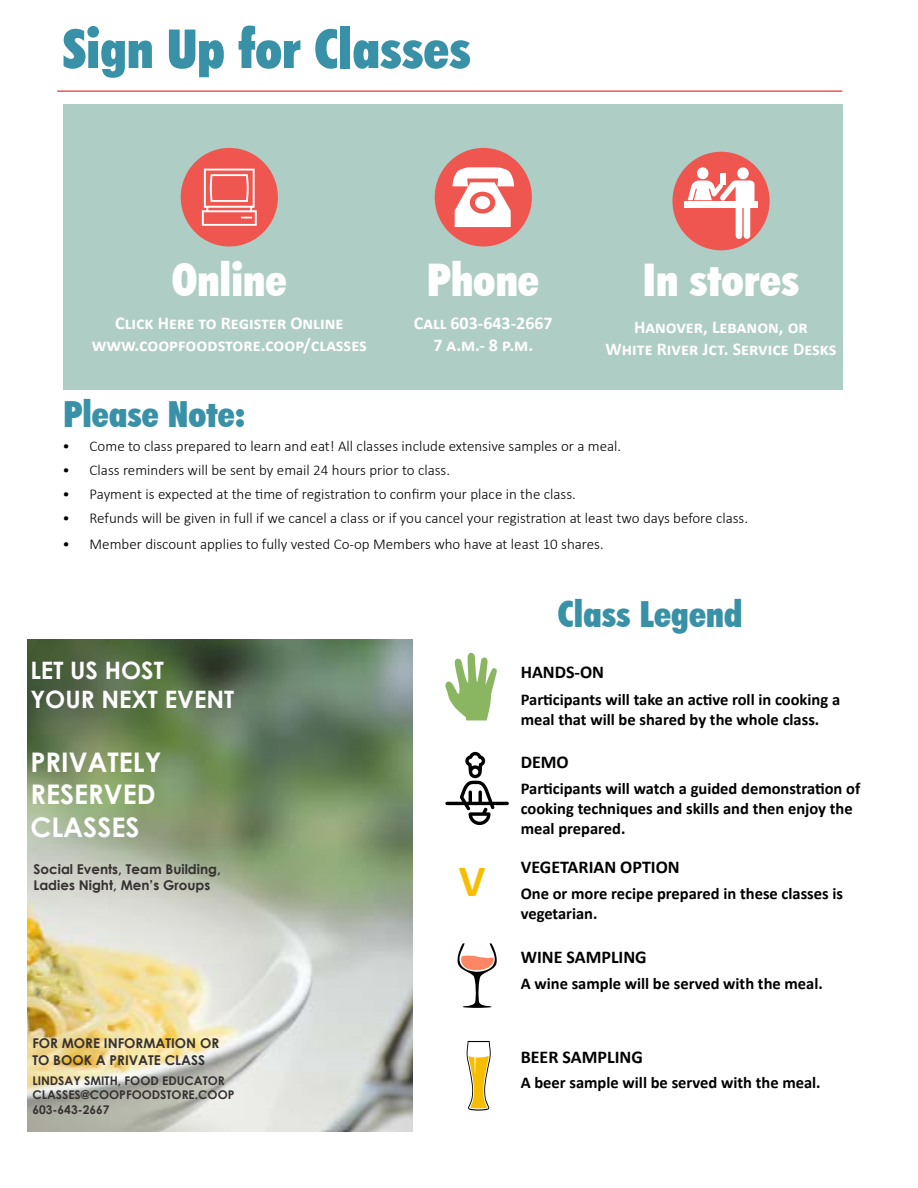
<style>
.page{position:relative;width:918px;height:1188px;background:#fff}
.page>*{position:absolute;margin:0;border:0;box-sizing:border-box;transform-origin:0 0}
.t1{font:900 condensed 54px "Futura BT";color:#3891a6}
.t2{font:900 condensed 45px "Futura BT";color:#fff}
.t3{font:700 45px "Calibri";color:#f7be00}
.t4{font:900 condensed 36px "Futura BT";color:#3891a6}
.t5{font:700 27px/32.4px "Century Gothic";color:#fff}
.t6{font:700 24px/28.8px "Century Gothic";color:#fff}
.t7{font:700 18px/21.6px "Calibri";color:#fff;text-align:center}
.t8{font:700 18px "Calibri";color:#000}
.t9{font:700 16.5px/19.8px "Calibri";color:#000}
.t10{font:300 15px "Calibri";color:#000}
.t11{font:700 13.5px/16.2px "Century Gothic";color:#363131}
.t12{font:700 12px/14.4px "Century Gothic";color:#363131}
</style>
<div class="page">
<img style="left:27px;top:640px;width:386px;height:491px">
<div style="left:63px;top:104px;width:779px;height:286px;background:#aecdc5"></div>
<hr style="left:57px;top:90px;width:785px;height:2px;background:#f05650">
<div style="left:181px;top:148px;width:97px;height:99px;background:#f05650;border-radius:50%"></div>
<svg style="left:202px;top:169px;width:55px;height:57px"></svg>
<div style="left:435px;top:148px;width:97px;height:99px;background:#f05650;border-radius:50%"></div>
<svg style="left:452px;top:167px;width:62px;height:60px"></svg>
<div style="left:475px;top:196px;width:15px;height:13px;background:#fff;border-radius:50%"></div>
<div style="left:672px;top:152px;width:98px;height:98px;background:#f05650;border-radius:50%"></div>
<div style="left:697px;top:167px;width:11px;height:12px;background:#fff;border-radius:50%"></div>
<div style="left:720px;top:173px;width:6px;height:12px;background:#fff"></div>
<div style="left:737px;top:167px;width:12px;height:12px;background:#fff;border-radius:50%"></div>
<svg style="left:688px;top:180px;width:67px;height:60px"></svg>
<div style="left:684px;top:202px;width:74px;height:6px;background:#fff"></div>
<svg style="left:445px;top:653px;width:52px;height:67px"></svg>
<svg style="left:445px;top:752px;width:64px;height:73px"></svg>
<svg style="left:457px;top:943px;width:40px;height:65px"></svg>
<svg style="left:466px;top:1041px;width:25px;height:70px"></svg>
<h1 class="t1" style="left:63px;top:16px;width:410px">Sign Up for Classes</h1>
<h2 class="t2" style="left:172px;top:253px;width:117px">Online</h2>
<p class="t7" style="left:92px;top:312px;width:277px">Click Here to Register Online www.coopfoodstore.coop/classes</p>
<h2 class="t2" style="left:427px;top:253px;width:114px">Phone</h2>
<p class="t7" style="left:414px;top:312px;width:140px">Call 603-643-2667<br>7 a.m.- 8 p.m.</p>
<h2 class="t2" style="left:643px;top:253px;width:158px">In stores</h2>
<p class="t7" style="left:606px;top:316px;width:232px">Hanover, Lebanon, or<br>White River Jct. Service Desks</p>
<h3 class="t4" style="left:63px;top:393px;width:184px">Please Note:</h3>
<p class="t10" style="left:63px;top:437px;width:560px">• Come to class prepared to learn and eat! All classes include extensive samples or a meal.</p>
<p class="t10" style="left:63px;top:461px;width:389px">• Class reminders will be sent by email 24 hours prior to class.</p>
<p class="t10" style="left:63px;top:485px;width:515px">• Payment is expected at the time of registration to confirm your place in the class.</p>
<p class="t10" style="left:63px;top:509px;width:687px">• Refunds will be given in full if we cancel a class or if you cancel your registration at least two days before class.</p>
<p class="t10" style="left:63px;top:535px;width:543px">• Member discount applies to fully vested Co-op Members who have at least 10 shares.</p>
<h3 class="t6" style="left:30px;top:655px;width:205px">LET US HOST<br>YOUR NEXT EVENT</h3>
<h3 class="t5" style="left:30px;top:745px;width:133px">PRIVATELY<br>RESERVED<br>CLASSES</h3>
<p class="t11" style="left:33px;top:860px;width:189px">Social Events, Team Building,<br>Ladies Night, Men’s Groups</p>
<p class="t11" style="left:32px;top:1035px;width:188px">FOR MORE INFORMATION OR<br>TO BOOK A PRIVATE CLASS</p>
<p class="t12" style="left:32px;top:1073px;width:204px">LINDSAY SMITH, FOOD EDUCATOR<br>CLASSES@COOPFOODSTORE.COOP<br>603-643-2667</p>
<h3 class="t4" style="left:558px;top:592px;width:186px">Class Legend</h3>
<p class="t8" style="left:521px;top:659px;width:85px">HANDS-ON</p>
<p class="t9" style="left:521px;top:689px;width:321px">Participants will take an active roll in cooking a meal that will be shared by the whole class.</p>
<p class="t8" style="left:521px;top:750px;width:50px">DEMO</p>
<p class="t9" style="left:521px;top:779px;width:341px">Participants will watch a guided demonstration of cooking techniques and skills and then enjoy the meal prepared.</p>
<h2 class="t3" style="left:459px;top:849px;width:28px">V</h2>
<p class="t8" style="left:521px;top:855px;width:161px">VEGETARIAN OPTION</p>
<p class="t9" style="left:521px;top:883px;width:324px">One or more recipe prepared in these classes is vegetarian.</p>
<p class="t8" style="left:521px;top:944px;width:128px">WINE SAMPLING</p>
<p class="t9" style="left:521px;top:973px;width:304px">A wine sample will be served with the meal.</p>
<p class="t8" style="left:521px;top:1044px;width:124px">BEER SAMPLING</p>
<p class="t9" style="left:521px;top:1073px;width:302px">A beer sample will be served with the meal.</p>
</div>
